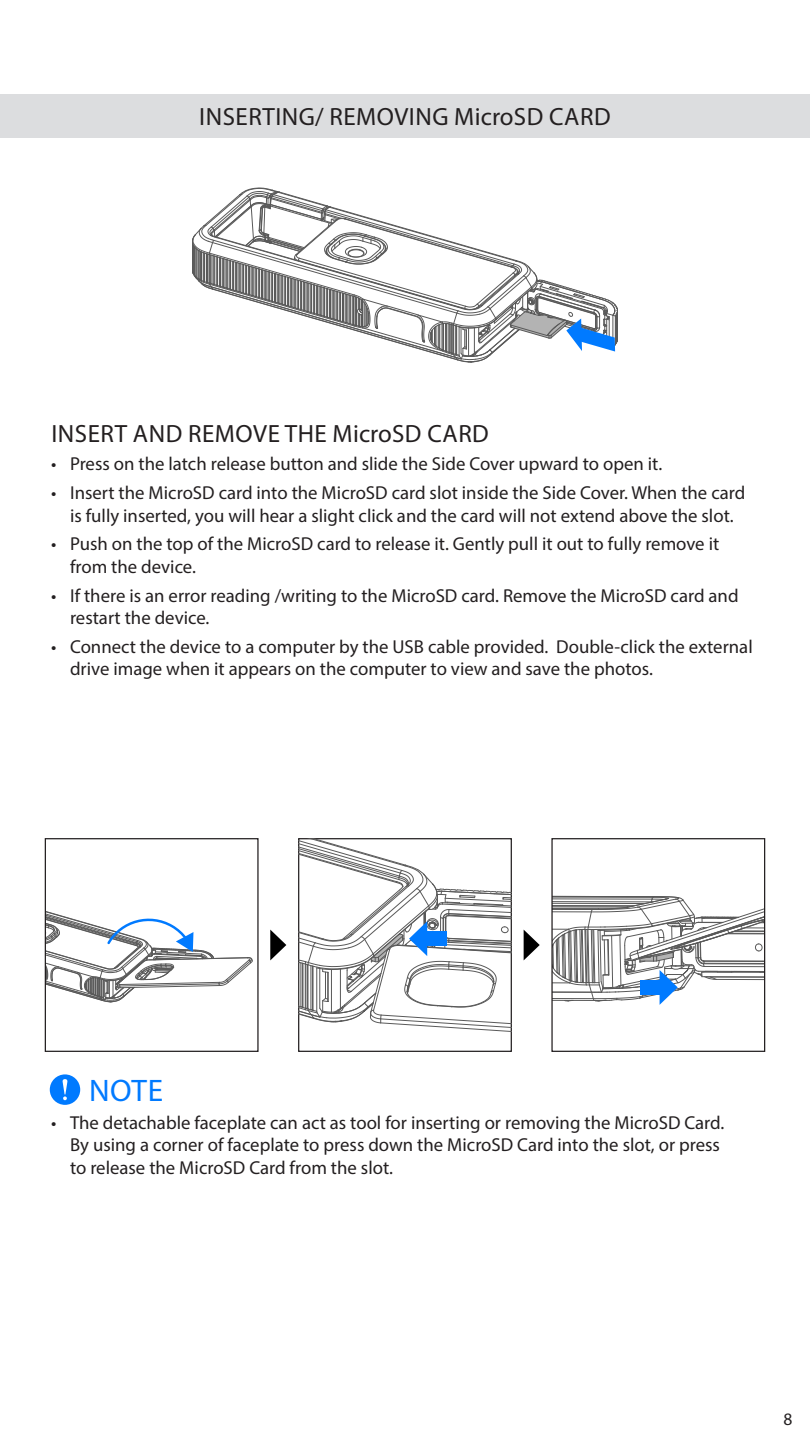
<style>
.page{position:relative;width:810px;height:1440px;background:#fff}
.page>*{position:absolute;margin:0;border:0;box-sizing:border-box;transform-origin:0 0}
.content{font:31.25px "Myriad Pro";color:#007aff}
.t1{font:25px "Myriad Pro";letter-spacing:.02em;color:#231f20}
.t2{font:18.75px/22.5px "Myriad Pro";color:#231f20}
.t3{font:17.5px "Myriad Pro";color:#231f20}
</style>
<div class="page">
<div style="left:0;top:94px;width:810px;height:44px;background:#dcdddf"></div>
<svg style="left:192px;top:188px;width:426px;height:175px"></svg>
<div style="left:50px;top:1074px;width:30px;height:31px;background:#007aff;border-radius:50%"></div>
<svg style="left:63px;top:1079px;width:4px;height:21px"></svg>
<svg style="left:47px;top:911px;width:206px;height:92px"></svg>
<svg style="left:553px;top:895px;width:210px;height:110px"></svg>
<svg style="left:270px;top:930px;width:16px;height:30px"></svg>
<svg style="left:524px;top:930px;width:16px;height:30px"></svg>
<div style="left:45px;top:838px;width:214px;height:214px;border:1px solid #231f20"></div>
<div style="left:298px;top:838px;width:214px;height:214px;border:1px solid #231f20"></div>
<div style="left:551px;top:838px;width:214px;height:214px;border:1px solid #231f20"></div>
<svg style="left:299px;top:839px;width:212px;height:204px"></svg>
<p class="t1" style="left:199px;top:101px;width:413px">INSERTING/ REMOVING MicroSD CARD</p>
<p class="t1" style="left:51px;top:418px;width:439px">INSERT AND REMOVE THE MicroSD CARD</p>
<p class="t2" style="left:51px;top:452px;width:613px">• Press on the latch release button and slide the Side Cover upward to open it.</p>
<p class="t2" style="left:51px;top:481px;width:696px;text-align:center">• Insert the MicroSD card into the MicroSD card slot inside the Side Cover. When the card is fully inserted, you will hear a slight click and the card will not extend above the slot.</p>
<p class="t2" style="left:70px;top:532px;width:651px;text-indent:-19px">• Push on the top of the MicroSD card to release it. Gently pull it out to fully remove it from the device.</p>
<p class="t2" style="left:70px;top:584px;width:670px;text-indent:-19px">• If there is an error reading /writing to the MicroSD card. Remove the MicroSD card and restart the device.</p>
<p class="t2" style="left:70px;top:635px;width:684px;text-indent:-19px">• Connect the device to a computer by the USB cable provided. Double-click the external drive image when it appears on the computer to view and save the photos.</p>
<p class="content" style="left:89px;top:1072px;width:76px">NOTE</p>
<p class="t2" style="left:70px;top:1111px;width:656px;text-indent:-19px">• The detachable faceplate can act as tool for inserting or removing the MicroSD Card.<br>By using a corner of faceplate to press down the MicroSD Card into the slot, or press to release the MicroSD Card from the slot.</p>
<p class="t3" style="left:784px;top:1408px;width:10px">8</p>
</div>
